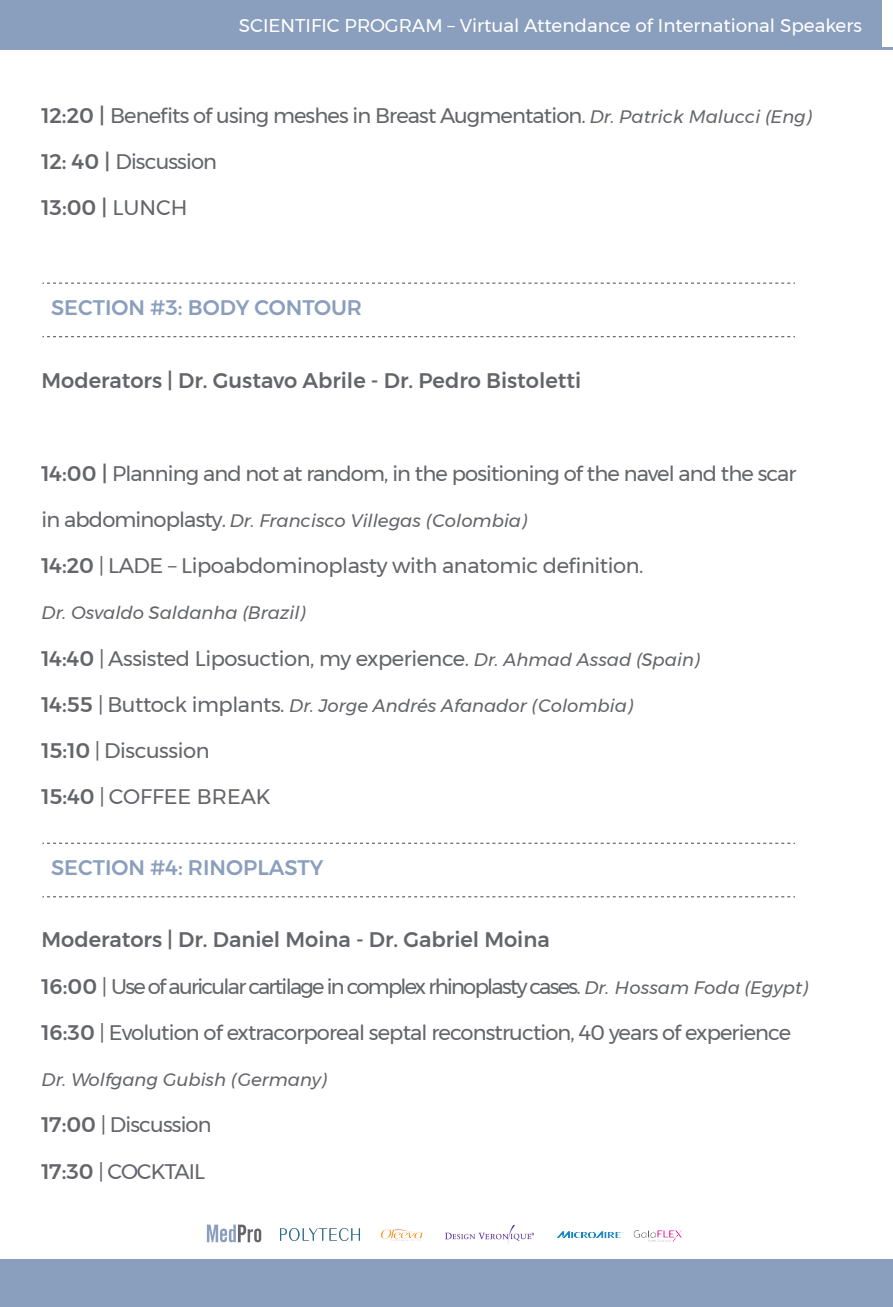
<style>
.page{position:relative;width:893px;height:1307px;background:#fff}
.page>*{position:absolute;margin:0;border:0;box-sizing:border-box;transform-origin:0 0}
.t1{font:21px/46.2px "Montserrat";letter-spacing:-.04em;color:#63656a}
.t2{font:21px/46.2px "Montserrat";letter-spacing:-.02em;color:#63656a}
.t3{font:500 21px "Montserrat";color:#63656a}
.t4{font:21px "Montserrat";letter-spacing:-.08em;color:#63656a}
.t5{font:500 21px "Montserrat";color:#8a9ebd}
.t6{font:18.45px "Montserrat";color:#fff}
.t7{font:italic 18px "Montserrat";color:#63656a}
.s1{font-weight:500}
.s2{font-style:italic;font-size:18px}
.s3{font-style:normal;font-size:21px}
.s4{font-weight:500;font-style:normal;font-size:21px}
</style>
<div class="page">
<svg style="left:207px;top:1224px;width:54px;height:17px"></svg>
<img style="left:280px;top:1228px;width:79px;height:11px">
<img style="left:445px;top:1225px;width:89px;height:18px">
<img style="left:633px;top:1230px;width:49px;height:13px">
<img style="left:557px;top:1231px;width:67px;height:8px">
<img style="left:381px;top:1229px;width:43px;height:12px">
<div style="left:0;top:0;width:893px;height:49px;background:#8a9ebd"></div>
<svg style="left:43px;top:282px;width:752px;height:2px"></svg>
<svg style="left:43px;top:336px;width:752px;height:1px"></svg>
<svg style="left:43px;top:842px;width:752px;height:1px"></svg>
<svg style="left:43px;top:896px;width:752px;height:1px"></svg>
<div style="left:882px;top:0;width:11px;height:47px;background:#fff"></div>
<div style="left:0;top:1258px;width:893px;height:48px;background:#8a9ebd"></div>
<p class="t6" style="left:239px;top:12px;width:625px">SCIENTIFIC PROGRAM – Virtual Attendance of International Speakers</p>
<p class="t1" style="left:42px;top:92px;width:772px"><span class="s1">12:20 |</span> Benefits of using meshes in Breast Augmentation. <span class="s2">Dr. Patrick Malucci (Eng)<br></span><span class="s1">12: 40 |</span> Discussion<br><span class="s1">13:00 |</span> LUNCH</p>
<p class="t5" style="left:51px;top:291px;width:313px">SECTION #3: BODY CONTOUR</p>
<p class="t3" style="left:42px;top:364px;width:541px">Moderators | Dr. Gustavo Abrile - Dr. Pedro Bistoletti</p>
<p class="t1" style="left:42px;top:450px;width:756px"><span class="s1">14:00 |</span> Planning and not at random, in the positioning of the navel and the scar</p>
<p class="t7" style="left:42px;top:506px;width:487px"><span class="s3">in abdominoplasty.</span> Dr. Francisco Villegas (Colombia)</p>
<p class="t2" style="left:42px;top:542px;width:603px"><span class="s1">14:20</span> | LADE – Lipoabdominoplasty with anatomic definition.</p>
<p class="t7" style="left:42px;top:599px;width:265px">Dr. Osvaldo Saldanha (Brazil)</p>
<p class="t2" style="left:42px;top:634px;width:660px"><span class="s1">14:40</span> | Assisted Liposuction, my experience. <span class="s2">Dr. Ahmad Assad (Spain)</span></p>
<p class="t7" style="left:42px;top:691px;width:593px"><span class="s4">14:55</span> <span class="s3">| Buttock implants.</span> Dr. Jorge Andrés Afanador (Colombia)</p>
<p class="t2" style="left:42px;top:727px;width:231px"><span class="s1">15:10</span> | Discussion<br><span class="s1">15:40</span> | COFFEE BREAK</p>
<p class="t5" style="left:51px;top:851px;width:274px">SECTION #4: RINOPLASTY</p>
<p class="t3" style="left:42px;top:923px;width:510px">Moderators | Dr. Daniel Moina - Dr. Gabriel Moina</p>
<p class="t4" style="left:42px;top:969px;width:768px"><span class="s1">16:00</span> | Use of auricular cartilage in complex rhinoplasty cases. <span class="s2">Dr. Hossam Foda (Egypt)</span></p>
<p class="t1" style="left:42px;top:1008px;width:751px"><span class="s1">16:30</span> | Evolution of extracorporeal septal reconstruction, 40 years of experience</p>
<p class="t7" style="left:42px;top:1065px;width:287px">Dr. Wolfgang Gubish (Germany)</p>
<p class="t1" style="left:42px;top:1101px;width:172px"><span class="s1">17:00</span> | Discussion</p>
<p class="t1" style="left:42px;top:1147px;width:165px"><span class="s1">17:30</span> | COCKTAIL</p>
</div>
